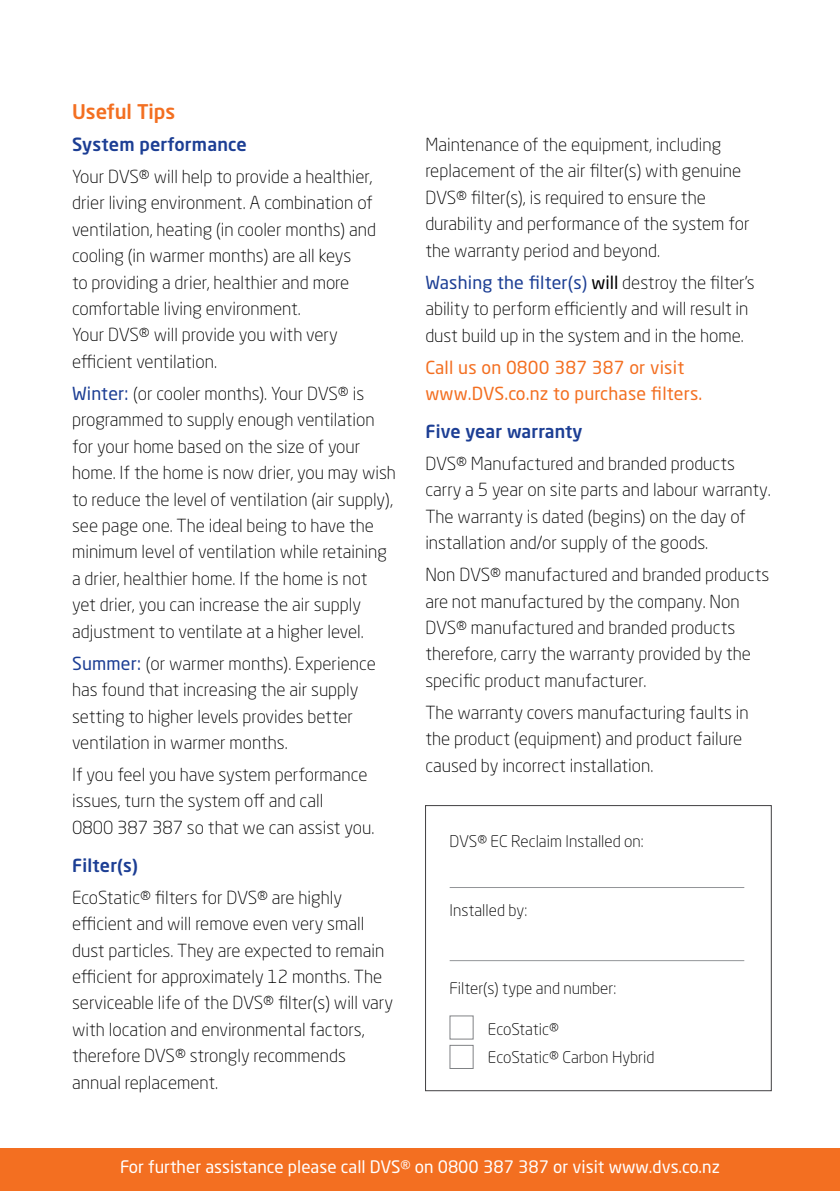
<style>
.page{position:relative;width:840px;height:1191px;background:#fff}
.page>*{position:absolute;margin:0;border:0;box-sizing:border-box;transform-origin:0 0}
.t1{font:500 20px "Neo Sans Std";color:#f36f21}
.t2{font:500 18px "Neo Sans Std";letter-spacing:.01em;color:#1c3e94}
.t3{font:300 17.8px/26.4px "Neo Sans Std";color:#000}
.t4{font:17.8px/26.4px "Neo Sans Std";letter-spacing:.01em;color:#f36f21}
.t5{font:500 17.8px "Neo Sans Std";letter-spacing:.01em;color:#1c3e94}
.t6{font:17px "Neo Sans Std";color:#fff}
.t7{font:300 16px "Neo Sans Std";color:#000}
.s1{font-weight:400;color:#1c3e94}
.s2{font-weight:400}
</style>
<div class="page">
<div style="left:0;top:1148px;width:839px;height:43px;background:#f36f21"></div>
<hr style="left:449px;top:887px;width:294px;height:1px;background:#939598">
<hr style="left:449px;top:960px;width:294px;height:1px;background:#939598">
<div style="left:449px;top:1015px;width:24px;height:24px;border:1px solid #808285"></div>
<div style="left:425px;top:805px;width:346px;height:286px;border:1px solid #414042"></div>
<p class="t1" style="left:72px;top:99px;width:105px">Useful Tips</p>
<p class="t2" style="left:72px;top:133px;width:176px">System performance</p>
<p class="t3" style="left:72px;top:163px;width:305px">Your DVS® will help to provide a healthier, drier living environment. A combination of ventilation, heating (in cooler months) and cooling (in warmer months) are all keys<br>to providing a drier, healthier and more comfortable living environment.<br>Your DVS® will provide you with very efficient ventilation.</p>
<p class="t3" style="left:72px;top:380px;width:325px"><span class="s1">Winter:</span> (or cooler months). Your DVS® is programmed to supply enough ventilation for your home based on the size of your home. If the home is now drier, you may wish to reduce the level of ventilation (air supply), see page one. The ideal being to have the minimum level of ventilation while retaining a drier, healthier home. If the home is not<br>yet drier, you can increase the air supply adjustment to ventilate at a higher level.</p>
<p class="t3" style="left:72px;top:650px;width:305px"><span class="s1">Summer:</span> (or warmer months). Experience has found that increasing the air supply setting to higher levels provides better ventilation in warmer months.</p>
<p class="t3" style="left:72px;top:761px;width:304px">If you feel you have system performance issues, turn the system off and call<br>0800 387 387 so that we can assist you.</p>
<p class="t5" style="left:72px;top:853px;width:67px">Filter(s)</p>
<p class="t3" style="left:72px;top:884px;width:322px">EcoStatic® filters for DVS® are highly efficient and will remove even very small dust particles. They are expected to remain efficient for approximately 12 months. The serviceable life of the DVS® filter(s) will vary with location and environmental factors, therefore DVS® strongly recommends annual replacement.</p>
<p class="t3" style="left:425px;top:131px;width:325px">Maintenance of the equipment, including replacement of the air filter(s) with genuine DVS® filter(s), is required to ensure the durability and performance of the system for the warranty period and beyond.</p>
<p class="t3" style="left:425px;top:269px;width:330px"><span class="s1">Washing the filter(s)</span> <span class="s2">will</span> destroy the filter’s ability to perform efficiently and will result in dust build up in the system and in the home.</p>
<p class="t4" style="left:425px;top:354px;width:278px">Call us on 0800 387 387 or visit www.DVS.co.nz to purchase filters.</p>
<p class="t5" style="left:425px;top:420px;width:158px">Five year warranty</p>
<p class="t3" style="left:425px;top:450px;width:347px">DVS® Manufactured and branded products carry a 5 year on site parts and labour warranty.<br>The warranty is dated (begins) on the day of installation and/or supply of the goods.</p>
<p class="t3" style="left:425px;top:561px;width:345px">Non DVS® manufactured and branded products are not manufactured by the company. Non DVS® manufactured and branded products therefore, carry the warranty provided by the specific product manufacturer.</p>
<p class="t3" style="left:425px;top:699px;width:325px">The warranty covers manufacturing faults in the product (equipment) and product failure caused by incorrect installation.</p>
<p class="t7" style="left:449px;top:832px;width:195px">DVS® EC Reclaim Installed on:</p>
<p class="t7" style="left:449px;top:901px;width:79px">Installed by:</p>
<p class="t7" style="left:449px;top:978px;width:168px">Filter(s) type and number:</p>
<p class="t7" style="left:487px;top:1019px;width:72px">EcoStatic®</p>
<p class="t7" style="left:487px;top:1047px;width:168px">EcoStatic® Carbon Hybrid</p>
<p class="t6" style="left:120px;top:1156px;width:601px">For further assistance please call DVS® on 0800 387 387 or visit www.dvs.co.nz</p>
</div>
